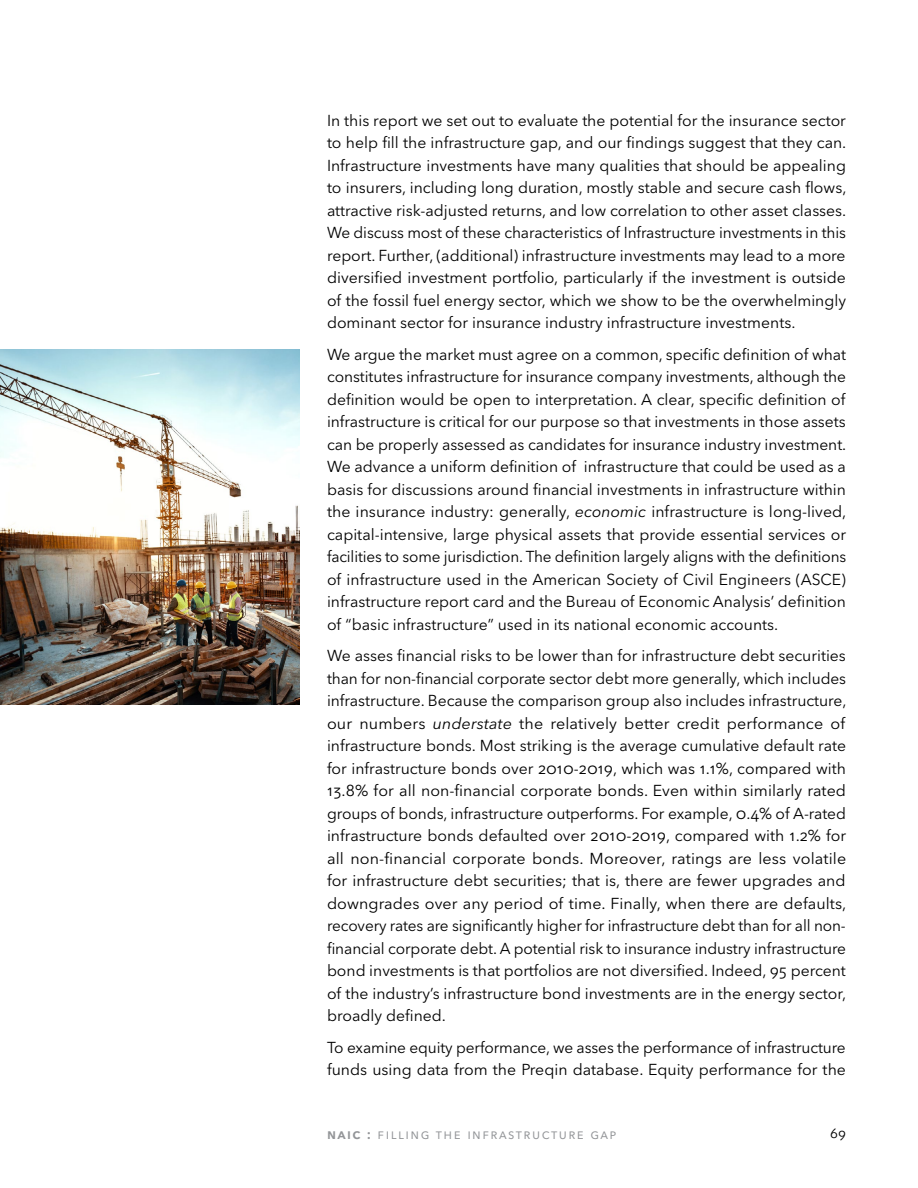
<style>
.page{position:relative;width:918px;height:1188px;background:#fff}
.page>*{position:absolute;margin:0;border:0;box-sizing:border-box;transform-origin:0 0}
.t1{font:15.75px/22.5px "Avenir Next LT Pro";color:#000;text-align:justify}
.t2{font:14.25px "Avenir Next LT Pro";letter-spacing:.1em;color:#939598}
.t3{font:13.5px "Avenir Next LT Pro";color:#000}
.s1{font-style:italic}
.s2{font-weight:600}
</style>
<div class="page">
<img style="left:0;top:350px;width:300px;height:354px">
<p class="t1" style="left:327px;top:109px;width:521px">In this report we set out to evaluate the potential for the insurance sector to help fill the infrastructure gap, and our findings suggest that they can.<br>Infrastructure investments have many qualities that should be appealing to insurers, including long duration, mostly stable and secure cash flows, attractive risk-adjusted returns, and low correlation to other asset classes.<br>We discuss most of these characteristics of Infrastructure investments in this report. Further, (additional) infrastructure investments may lead to a more diversified investment portfolio, particularly if the investment is outside of the fossil fuel energy sector, which we show to be the overwhelmingly dominant sector for insurance industry infrastructure investments.</p>
<p class="t1" style="left:327px;top:343px;width:521px">We argue the market must agree on a common, specific definition of what constitutes infrastructure for insurance company investments, although the definition would be open to interpretation. A clear, specific definition of infrastructure is critical for our purpose so that investments in those assets can be properly assessed as candidates for insurance industry investment.<br>We advance a uniform definition of infrastructure that could be used as a basis for discussions around financial investments in infrastructure within the insurance industry: generally, <span class="s1">economic</span> infrastructure is long-lived, capital-intensive, large physical assets that provide essential services or facilities to some jurisdiction. The definition largely aligns with the definitions of infrastructure used in the American Society of Civil Engineers (ASCE) infrastructure report card and the Bureau of Economic Analysis’ definition of “basic infrastructure” used in its national economic accounts.</p>
<p class="t1" style="left:327px;top:645px;width:521px">We asses financial risks to be lower than for infrastructure debt securities than for non-financial corporate sector debt more generally, which includes infrastructure. Because the comparison group also includes infrastructure, our numbers <span class="s1">understate</span> the relatively better credit performance of infrastructure bonds. Most striking is the average cumulative default rate for infrastructure bonds over 2010-2019, which was 1.1%, compared with 13.8% for all non-financial corporate bonds. Even within similarly rated groups of bonds, infrastructure outperforms. For example, 0.4% of A-rated infrastructure bonds defaulted over 2010-2019, compared with 1.2% for all non-financial corporate bonds. Moreover, ratings are less volatile for infrastructure debt securities; that is, there are fewer upgrades and downgrades over any period of time. Finally, when there are defaults, recovery rates are significantly higher for infrastructure debt than for all non&shy;financial corporate debt. A potential risk to insurance industry infrastructure bond investments is that portfolios are not diversified. Indeed, 95 percent of the industry’s infrastructure bond investments are in the energy sector, broadly defined.</p>
<p class="t1" style="left:327px;top:1036px;width:520px">To examine equity performance, we asses the performance of infrastructure funds using data from the Preqin database. Equity performance for the</p>
<p class="t2" style="left:327px;top:1125px;width:291px"><span class="s2">Naic :</span> filling the I nfrastructure gap</p>
<p class="t3" style="left:830px;top:1125px;width:17px">69</p>
</div>
